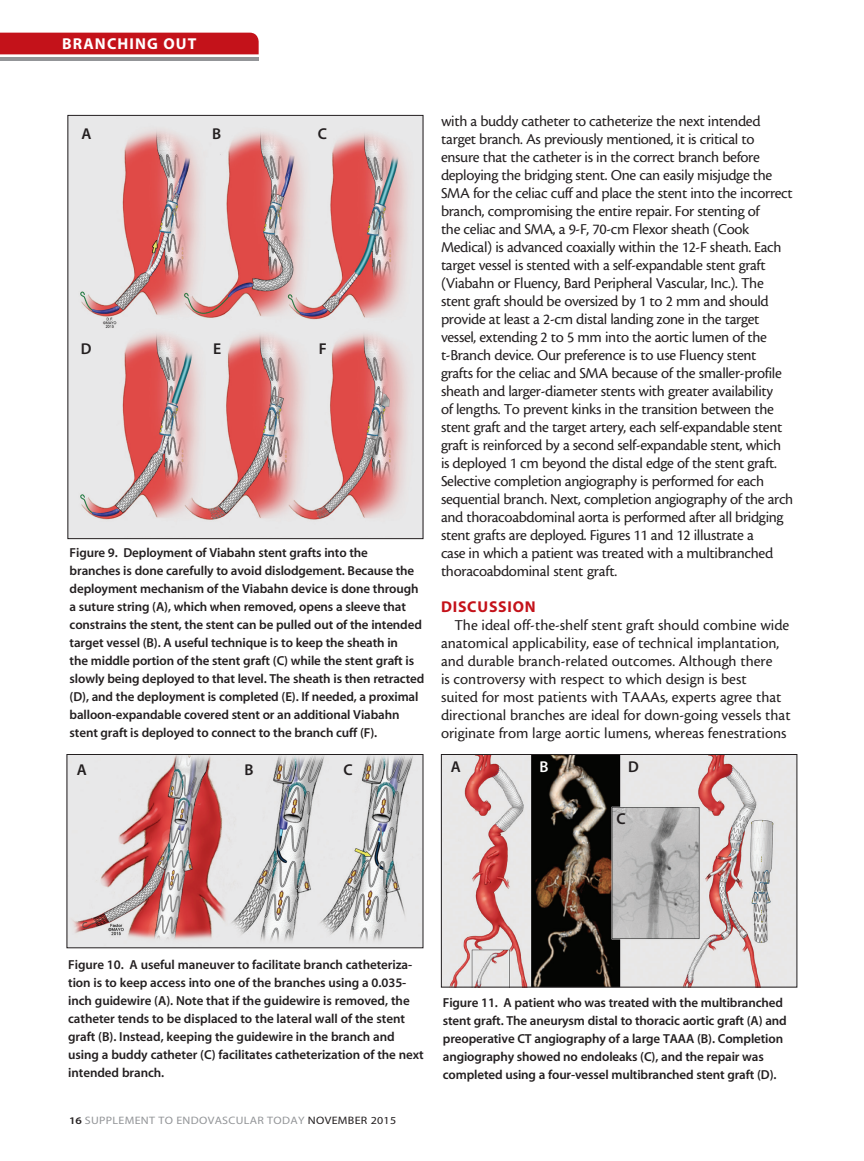
<style>
.page{position:relative;width:864px;height:1161px;background:#fff}
.page>*{position:absolute;margin:0;border:0;box-sizing:border-box;transform-origin:0 0}
.t1{font:15.9px "Myriad MM SC750 700 600";letter-spacing:.07em;color:#fff}
.body{font:15.75px/18px "Cronos MM 408 10";letter-spacing:-.02em;color:#231f20}
.body-2{font:15.75px/18px "Cronos MM 408 10";color:#231f20}
.t2{font:15.75px "Myriad MM 565 600";color:#231f20}
.subhead{font:15.75px "Myriad MM 700 600";letter-spacing:.05em;color:#c4121a}
.t3{font:15.75px "Myriad MM 565 600";color:#fff}
.t4{font:13.05px/18px "Myriad MM 565 600";letter-spacing:-.01em;color:#231f20}
.t5{font:10.8px "Myriad MM 400 600";letter-spacing:.025em;color:#939598;scale:1.11 1}
.s1{font-family:"Myriad MM 565 600";font-size:10.2px;color:#231f20}
.s2{color:#231f20}
</style>
<div class="page">
<div style="left:0;top:33px;width:259px;height:21px;background:#c4121a"></div>
<hr style="left:0;top:57px;width:259px;height:3px;background:#939598">
<img style="left:70px;top:117px;width:351px;height:420px">
<div style="left:68px;top:115px;width:355px;height:424px;border:1px solid #231f20"></div>
<img style="left:69px;top:756px;width:352px;height:190px">
<div style="left:67px;top:754px;width:356px;height:194px;border:1px solid #231f20"></div>
<img style="left:443px;top:756px;width:352px;height:230px">
<div style="left:441px;top:754px;width:356px;height:234px;border:1px solid #231f20"></div>
<p class="t1" style="left:62px;top:36px;width:136px">BRANCHING OUT</p>
<p class="t2" style="left:81px;top:126px;width:12px">A</p>
<p class="t2" style="left:212px;top:126px;width:11px">B</p>
<p class="t2" style="left:318px;top:126px;width:11px">C</p>
<p class="t2" style="left:81px;top:341px;width:12px">D</p>
<p class="t2" style="left:213px;top:341px;width:10px">E</p>
<p class="t2" style="left:319px;top:341px;width:10px">F</p>
<p class="t4" style="left:70px;top:544px;width:356px">Figure 9. Deployment of Viabahn stent grafts into the<br>branches is done carefully to avoid dislodgement. Because the deployment mechanism of the Viabahn device is done through a suture string (A), which when removed, opens a sleeve that constrains the stent, the stent can be pulled out of the intended target vessel (B). A useful technique is to keep the sheath in<br>the middle portion of the stent graft (C) while the stent graft is slowly being deployed to that level. The sheath is then retracted (D), and the deployment is completed (E). If needed, a proximal balloon-expandable covered stent or an additional Viabahn stent graft is deployed to connect to the branch cuff (F).</p>
<p class="t2" style="left:77px;top:762px;width:12px">A</p>
<p class="t2" style="left:245px;top:762px;width:11px">B</p>
<p class="t2" style="left:343px;top:762px;width:11px">C</p>
<p class="body" style="left:441px;top:112px;width:354px">with a buddy catheter to catheterize the next intended target branch. As previously mentioned, it is critical to ensure that the catheter is in the correct branch before deploying the bridging stent. One can easily misjudge the SMA for the celiac cuff and place the stent into the incorrect branch, compromising the entire repair. For stenting of<br>the celiac and SMA, a 9-F, 70-cm Flexor sheath (Cook Medical) is advanced coaxially within the 12-F sheath. Each target vessel is stented with a self-expandable stent graft (Viabahn or Fluency, Bard Peripheral Vascular, Inc.). The stent graft should be oversized by 1 to 2 mm and should provide at least a 2-cm distal landing zone in the target vessel, extending 2 to 5 mm into the aortic lumen of the t-Branch device. Our preference is to use Fluency stent<br>grafts for the celiac and SMA because of the smaller-profile sheath and larger-diameter stents with greater availability<br>of lengths. To prevent kinks in the transition between the stent graft and the target artery, each self-expandable stent graft is reinforced by a second self-expandable stent, which is deployed 1 cm beyond the distal edge of the stent graft.<br>Selective completion angiography is performed for each sequential branch. Next, completion angiography of the arch and thoracoabdominal aorta is performed after all bridging stent grafts are deployed. Figures 11 and 12 illustrate a<br>case in which a patient was treated with a multibranched thoracoabdominal stent graft.</p>
<p class="subhead" style="left:441px;top:599px;width:96px">DISCUSSION</p>
<p class="body-2" style="left:441px;top:616px;width:351px;text-indent:14px">The ideal off-the-shelf stent graft should combine wide anatomical applicability, ease of technical implantation, and durable branch-related outcomes. Although there<br>is controversy with respect to which design is best<br>suited for most patients with TAAAs, experts agree that directional branches are ideal for down-going vessels that originate from large aortic lumens, whereas fenestrations</p>
<p class="t2" style="left:451px;top:760px;width:12px">A</p>
<p class="t3" style="left:540px;top:759px;width:11px">B</p>
<p class="t2" style="left:628px;top:759px;width:12px">D</p>
<p class="t2" style="left:616px;top:812px;width:11px">C</p>
<p class="t4" style="left:68px;top:957px;width:357px">Figure 10. A useful maneuver to facilitate branch catheteriza&shy;tion is to keep access into one of the branches using a 0.035- inch guidewire (A). Note that if the guidewire is removed, the catheter tends to be displaced to the lateral wall of the stent graft (B). Instead, keeping the guidewire in the branch and using a buddy catheter (C) facilitates catheterization of the next intended branch.</p>
<p class="t5" style="left:69px;top:1115px;width:296px"><span class="s1">16</span> SUPPLEMENT TO ENDOVASCULAR TODAY <span class="s2">NOVEMBER 2015</span></p>
<p class="t4" style="left:443px;top:995px;width:346px">Figure 11. A patient who was treated with the multibranched stent graft. The aneurysm distal to thoracic aortic graft (A) and preoperative CT angiography of a large TAAA (B). Completion angiography showed no endoleaks (C), and the repair was completed using a four-vessel multibranched stent graft (D).</p>
</div>
